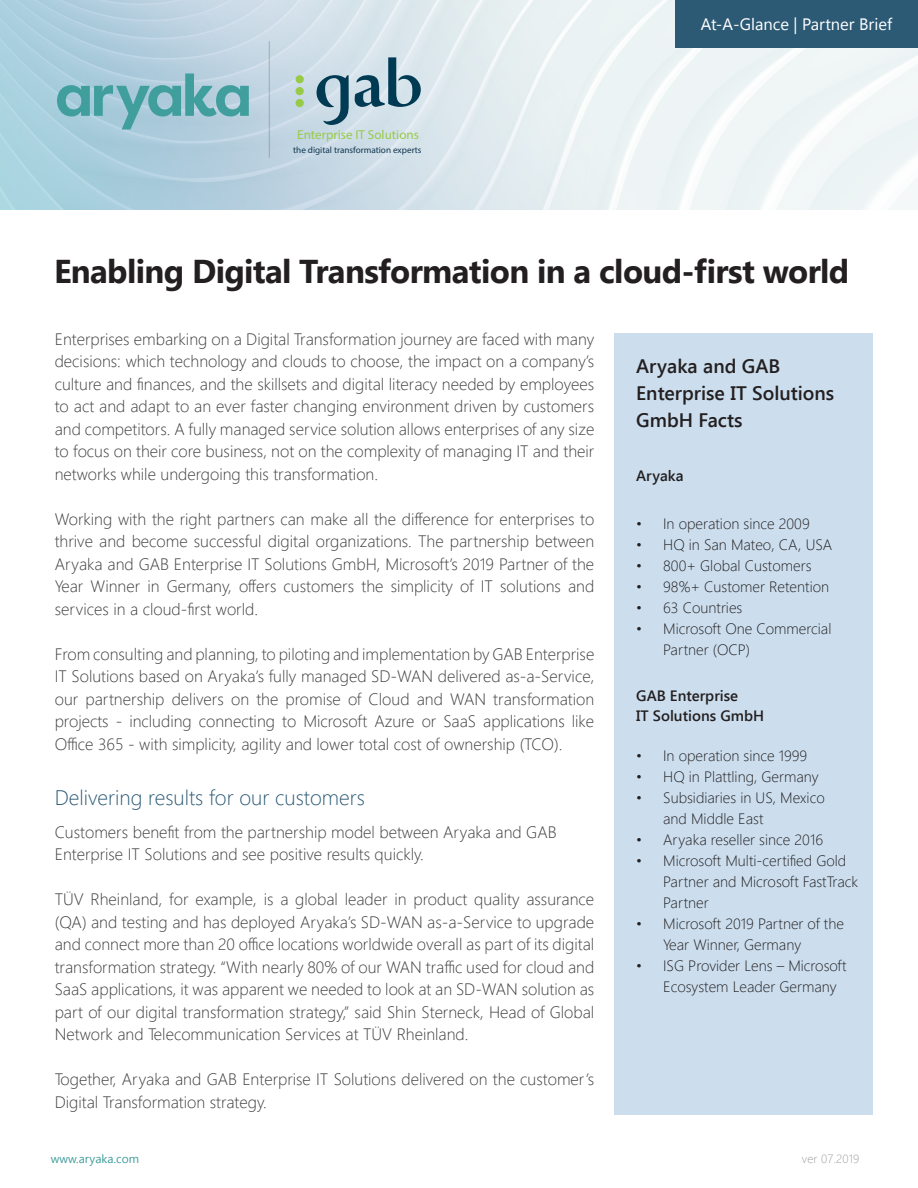
<style>
.page{position:relative;width:918px;height:1188px;background:#fff}
.page>*{position:absolute;margin:0;border:0;box-sizing:border-box;transform-origin:0 0}
.Page_Title{font:700 33px "Segoe UI";letter-spacing:-.02em;color:#231f20}
.Section_Header{font:300 21px "Segoe UI";color:#2c5a75}
.Margin_Header{font:600 19.5px/27px "Segoe UI";color:#231f20}
.Body_Paragraph{font:300 16.5px/22.5px "Segoe UI";color:#3d3d3d;text-align:justify}
.Section_Header-2{font:300 16.5px/22.5px "Segoe UI";color:#3d3d3d}
.Body_Paragraph-2{font:16.5px "Segoe UI";color:#fff}
.t1{font:300 15px/21px "Segoe UI";color:#231f20}
.Margin_Header-2{font:600 15px/19.5px "Segoe UI";color:#231f20}
.t2{font:12.9px "Myriad Pro";color:#98ca49}
.t3{font:12px "Segoe UI";color:#409e9c}
.Body_Paragraph-3{font:300 12px "Segoe UI";letter-spacing:.01em;color:#9e9e9e}
.t4{font:9px "Myriad Pro";color:#123750}
</style>
<div class="page">
<img style="left:0;top:0;width:918px;height:209px">
<svg style="left:57px;top:74px;width:192px;height:56px;background:#88bcc6"></svg>
<div style="left:296px;top:99px;width:8px;height:8px;background:#98ca49;border-radius:50%"></div>
<svg style="left:317px;top:75px;width:32px;height:50px;background:#7395a6"></svg>
<div style="left:296px;top:87px;width:8px;height:8px;background:#98ca49;border-radius:50%"></div>
<div style="left:296px;top:75px;width:8px;height:8px;background:#98ca49;border-radius:50%"></div>
<svg style="left:355px;top:57px;width:66px;height:50px;background:#8da9b6"></svg>
<hr style="left:269px;top:41px;width:1px;height:117px;background:#3d3d3d">
<div style="left:615px;top:333px;width:258px;height:782px;background:#ccdeee"></div>
<div style="left:675px;top:0;width:243px;height:48px;background:#2c5a75"></div>
<p class="t2" style="left:297px;top:127px;width:123px">Enterprise IT Solutions</p>
<p class="t4" style="left:293px;top:144px;width:130px">the digital transformation experts</p>
<p class="Body_Paragraph-2" style="left:701px;top:13px;width:193px">At-A-Glance | Partner Brief</p>
<p class="Page_Title" style="left:54px;top:248px;width:797px">Enabling Digital Transformation in a cloud-first world</p>
<p class="Body_Paragraph" style="left:55px;top:327px;width:541px">Enterprises embarking on a Digital Transformation journey are faced with many decisions: which technology and clouds to choose, the impact on a company’s culture and finances, and the skillsets and digital literacy needed by employees to act and adapt to an ever faster changing environment driven by customers and competitors. A fully managed service solution allows enterprises of any size to focus on their core business, not on the complexity of managing IT and their networks while undergoing this transformation.</p>
<p class="Body_Paragraph" style="left:55px;top:507px;width:541px">Working with the right partners can make all the difference for enterprises to thrive and become successful digital organizations. The partnership between Aryaka and GAB Enterprise IT Solutions GmbH, Microsoft’s 2019 Partner of the Year Winner in Germany, offers customers the simplicity of IT solutions and services in a cloud-first world.</p>
<p class="Body_Paragraph" style="left:55px;top:642px;width:541px">From consulting and planning, to piloting and implementation by GAB Enterprise IT Solutions based on Aryaka’s fully managed SD-WAN delivered as-a-Service, our partnership delivers on the promise of Cloud and WAN transformation projects - including connecting to Microsoft Azure or SaaS applications like Office 365 - with simplicity, agility and lower total cost of ownership (TCO).</p>
<p class="Section_Header" style="left:55px;top:780px;width:312px">Delivering results for our customers</p>
<p class="Section_Header-2" style="left:55px;top:820px;width:503px">Customers benefit from the partnership model between Aryaka and GAB<br>Enterprise IT Solutions and see positive results quickly.</p>
<p class="Body_Paragraph" style="left:55px;top:887px;width:541px">TÜV Rheinland, for example, is a global leader in product quality assurance (QA) and testing and has deployed Aryaka’s SD-WAN as-a-Service to upgrade and connect more than 20 office locations worldwide overall as part of its digital transformation strategy. “With nearly 80% of our WAN traffic used for cloud and SaaS applications, it was apparent we needed to look at an SD-WAN solution as part of our digital transformation strategy,” said Shin Sterneck, Head of Global Network and Telecommunication Services at TÜV Rheinland.</p>
<p class="Body_Paragraph" style="left:55px;top:1067px;width:541px">Together, Aryaka and GAB Enterprise IT Solutions delivered on the customer’s<br>Digital Transformation strategy.</p>
<p class="Margin_Header" style="left:636px;top:352px;width:200px">Aryaka and GAB<br>Enterprise IT Solutions<br>GmbH Facts</p>
<p class="Margin_Header-2" style="left:636px;top:465px;width:49px">Aryaka</p>
<p class="t1" style="left:636px;top:512px;width:175px">• In operation since 2009</p>
<p class="t1" style="left:636px;top:533px;width:198px">• HQ in San Mateo, CA, USA</p>
<p class="t1" style="left:636px;top:554px;width:177px">• 800+ Global Customers</p>
<p class="t1" style="left:636px;top:575px;width:194px">• 98%+ Customer Retention</p>
<p class="t1" style="left:636px;top:596px;width:108px">• 63 Countries</p>
<p class="t1" style="left:663px;top:617px;width:170px;text-indent:-27px">• Microsoft One Commercial<br>Partner (OCP)</p>
<p class="Margin_Header-2" style="left:636px;top:686px;width:129px">GAB Enterprise<br>IT Solutions GmbH</p>
<p class="t1" style="left:636px;top:745px;width:173px">• In operation since 1999</p>
<p class="t1" style="left:636px;top:766px;width:184px">• HQ in Plattling, Germany</p>
<p class="t1" style="left:663px;top:787px;width:163px;text-indent:-27px">• Subsidiaries in US, Mexico and Middle East</p>
<p class="t1" style="left:636px;top:829px;width:188px">• Aryaka reseller since 2016</p>
<p class="t1" style="left:663px;top:850px;width:196px;text-indent:-27px">• Microsoft Multi-certified Gold<br>Partner and Microsoft FastTrack<br>Partner</p>
<p class="t1" style="left:663px;top:913px;width:182px;text-indent:-27px">• Microsoft 2019 Partner of the<br>Year Winner, Germany</p>
<p class="t1" style="left:663px;top:955px;width:185px;text-indent:-27px">• ISG Provider Lens – Microsoft<br>Ecosystem Leader Germany</p>
<p class="t3" style="left:51px;top:1151px;width:90px">www.aryaka.com</p>
<p class="Body_Paragraph-3" style="left:802px;top:1150px;width:59px">ver 07.2019</p>
</div>
